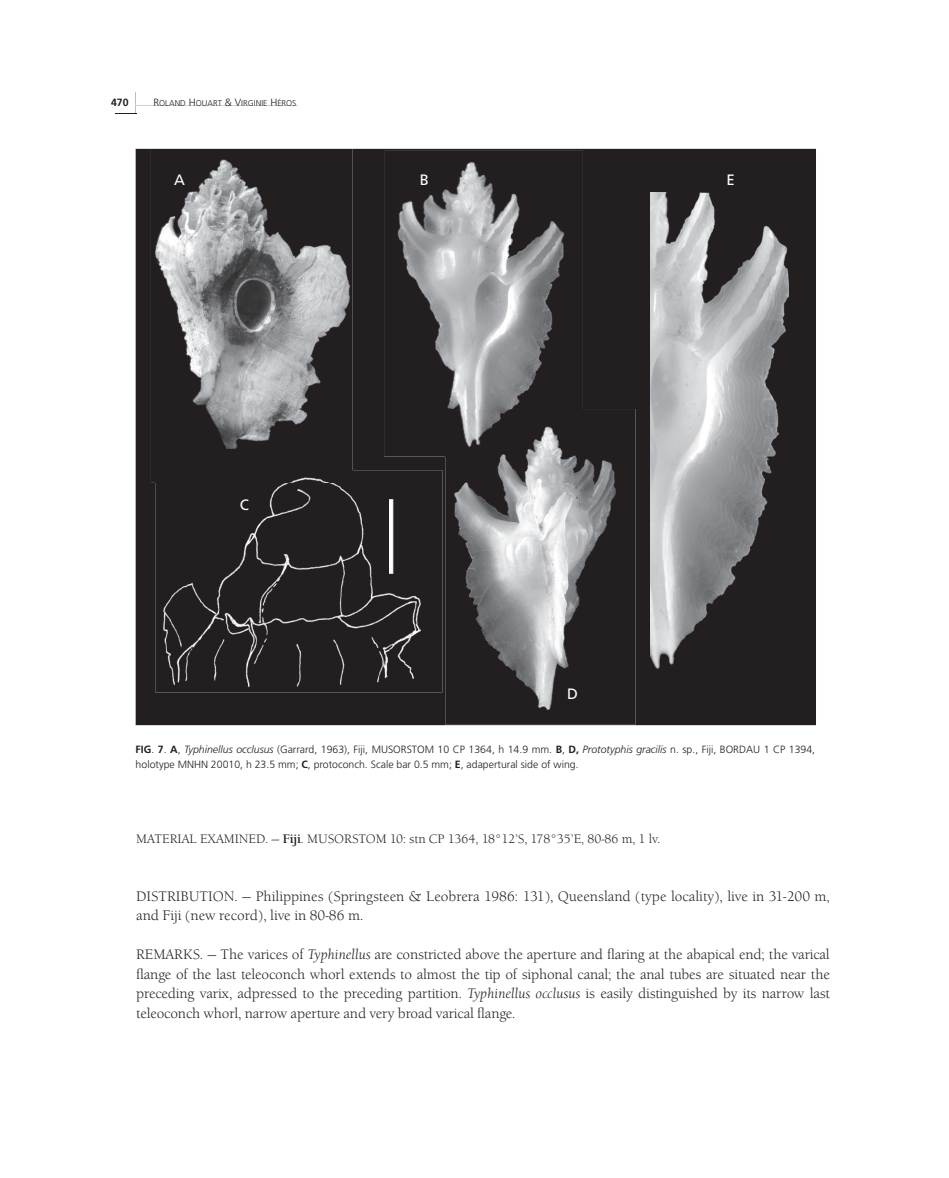
<style>
.page{position:relative;width:949px;height:1178px;background:#fff}
.page>*{position:absolute;margin:0;border:0;box-sizing:border-box;transform-origin:0 0}
.t1{font:15px "Frutiger LT Std";color:#fff}
.t2{font:14.25px/19.5px "Berkeley Old EFOP";color:#231f20}
.t3{font:12.75px "Berkeley Old EFOP";color:#231f20}
.t4{font:300 10.5px/15px "Frutiger LT Std";color:#231f20}
.t5{font:700 10.5px "Frutiger LT Std";color:#231f20}
.t6{font:300 8.4px "Frutiger LT Std";color:#231f20}
.s1{font-size:10.5px}
.s2{font-weight:700}
.s3{font-style:italic}
</style>
<div class="page">
<svg style="left:115px;top:92px;width:21px;height:22px"></svg>
<hr style="left:136px;top:105px;width:162px;height:1px;background:#d1d2d4">
<div style="left:136px;top:149px;width:679px;height:576px;background:#231f20"></div>
<img style="left:650px;top:192px;width:138px;height:487px">
<img style="left:155px;top:470px;width:287px;height:222px">
<img style="left:445px;top:409px;width:190px;height:316px">
<img style="left:389px;top:500px;width:4px;height:73px">
<img style="left:384px;top:151px;width:198px;height:305px">
<img style="left:445px;top:409px;width:137px;height:47px">
<img style="left:151px;top:149px;width:201px;height:334px">
<div style="left:155px;top:470px;width:197px;height:13px;background:#231f20"></div>
<p class="t5" style="left:111px;top:98px;width:19px">470</p>
<p class="t6" style="left:153px;top:99px;width:144px"><span class="s1">R</span>OLAND <span class="s1">H</span>OUART <span class="s1">&amp; V</span>IRGINIE <span class="s1">H</span>ÉROS</p>
<p class="t1" style="left:174px;top:171px;width:12px">A</p>
<p class="t1" style="left:420px;top:171px;width:11px">B</p>
<p class="t1" style="left:726px;top:171px;width:10px">E</p>
<p class="t1" style="left:240px;top:496px;width:11px">C</p>
<p class="t1" style="left:567px;top:685px;width:12px">D</p>
<p class="t4" style="left:136px;top:742px;width:680px"><span class="s2">FIG</span>. <span class="s2">7</span>. <span class="s2">A</span>, <span class="s3">Typhinellus occlusus</span> (Garrard, 1963), Fiji, MUSORSTOM 10 CP 1364, h 14.9 mm. <span class="s2">B</span>, <span class="s2">D,</span> <span class="s3">Prototyphis gracilis</span> n. sp., Fiji, BORDAU 1 CP 1394, holotype MNHN 20010, h 23.5 mm; <span class="s2">C</span>, protoconch. Scale bar 0.5 mm; <span class="s2">E</span>, adapertural side of wing.</p>
<p class="t3" style="left:136px;top:833px;width:525px">MATERIAL EXAMINED. — <span class="s2">Fiji</span>. MUSORSTOM 10: stn CP 1364, 18°12’S, 178°35’E, 80-86 m, 1 lv.</p>
<p class="t2" style="left:136px;top:888px;width:695px">DISTRIBUTION. — Philippines (Springsteen &amp; Leobrera 1986: 131), Queensland (type locality), live in 31-200 m, and Fiji (new record), live in 80-86 m.</p>
<p class="t2" style="left:136px;top:946px;width:695px;text-align:justify">REMARKS. — The varices of <span class="s3">Typhinellus</span> are constricted above the aperture and flaring at the abapical end; the varical flange of the last teleoconch whorl extends to almost the tip of siphonal canal; the anal tubes are situated near the preceding varix, adpressed to the preceding partition. <span class="s3">Typhinellus occlusus</span> is easily distinguished by its narrow last teleoconch whorl, narrow aperture and very broad varical flange.</p>
</div>
